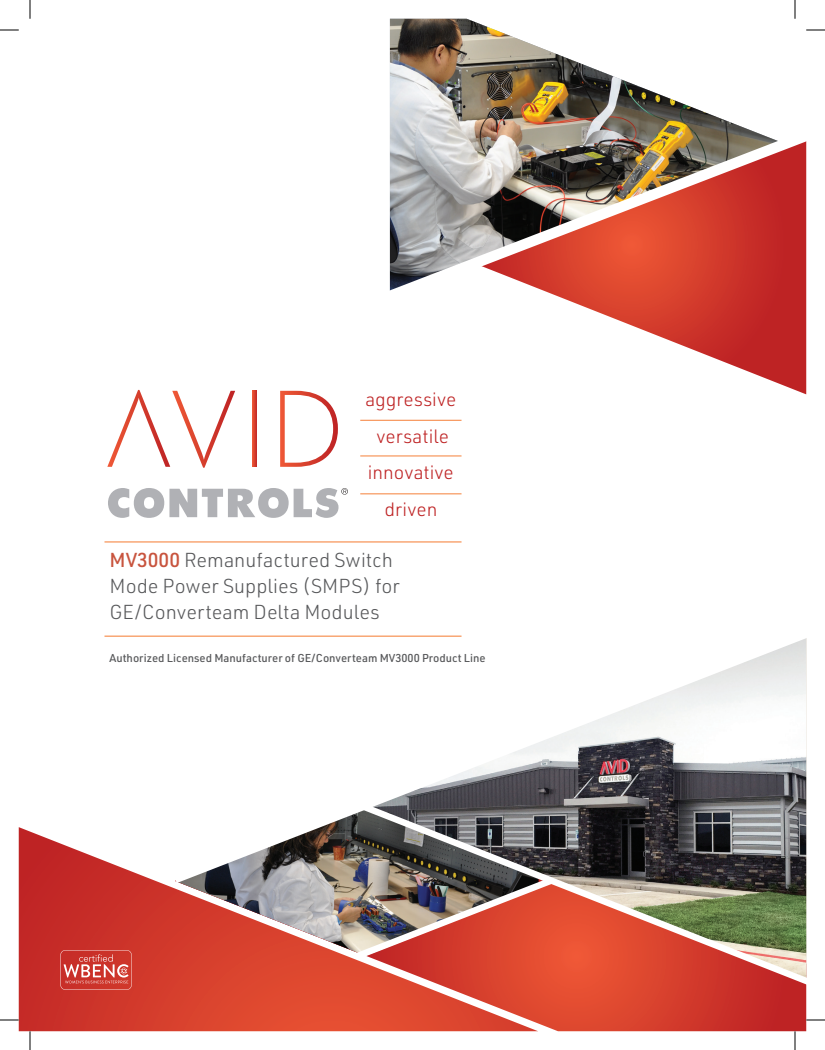
<style>
.page{position:relative;width:825px;height:1050px;background:#fff}
.page>*{position:absolute;margin:0;border:0;box-sizing:border-box;transform-origin:0 0}
.t1{font:300 19.88px/26.2px "URWDIN";color:#57585a}
.t2{font:300 18.88px/36.6px "URWDIN";color:#be2324;text-align:center}
.t3{font:500 11.25px "URWDIN";color:#57585a}
.s1{font-weight:500;color:#c8543e}
</style>
<div class="page">
<svg style="left:538px;top:1021px;width:268px;height:10px"></svg>
<svg style="left:538px;top:891px;width:268px;height:130px"></svg>
<svg style="left:162px;top:635px;width:644px;height:256px"></svg>
<svg style="left:538px;top:873px;width:21px;height:94px"></svg>
<svg style="left:19px;top:827px;width:519px;height:204px"></svg>
<svg style="left:60px;top:950px;width:72px;height:40px"></svg>
<img style="left:390px;top:19px;width:327px;height:98px">
<svg style="left:598px;top:312px;width:208px;height:82px"></svg>
<img style="left:389px;top:117px;width:417px;height:195px">
<hr style="left:360px;top:420px;width:102px;height:1px;background:#f79559">
<hr style="left:360px;top:455px;width:102px;height:2px;background:#f79559">
<hr style="left:360px;top:493px;width:102px;height:1px;background:#f79559">
<hr style="left:104px;top:636px;width:358px;height:1px;background:#f79559">
<hr style="left:104px;top:541px;width:358px;height:2px;background:#f79559">
<img style="left:107px;top:390px;width:63px;height:77px">
<img style="left:172px;top:391px;width:63px;height:77px">
<img style="left:252px;top:391px;width:5px;height:76px">
<img style="left:280px;top:391px;width:58px;height:76px">
<svg style="left:108px;top:488px;width:240px;height:30px"></svg>
<svg style="left:0;top:29px;width:19px;height:2px"></svg>
<svg style="left:806px;top:29px;width:19px;height:2px"></svg>
<svg style="left:0;top:1019px;width:19px;height:2px"></svg>
<svg style="left:806px;top:1019px;width:19px;height:2px"></svg>
<svg style="left:29px;top:0;width:2px;height:19px"></svg>
<svg style="left:29px;top:1031px;width:2px;height:19px"></svg>
<svg style="left:794px;top:0;width:2px;height:19px"></svg>
<svg style="left:794px;top:1031px;width:2px;height:19px"></svg>
<p class="t2" style="left:365px;top:381px;width:93px">aggressive versatile innovative driven</p>
<p class="t1" style="left:109px;top:546px;width:292px"><span class="s1">MV3000</span> Remanufactured Switch<br>Mode Power Supplies (SMPS) for<br>GE/Converteam Delta Modules</p>
<p class="t3" style="left:109px;top:650px;width:378px">Authorized Licensed Manufacturer of GE/Converteam MV3000 Product Line</p>
</div>
